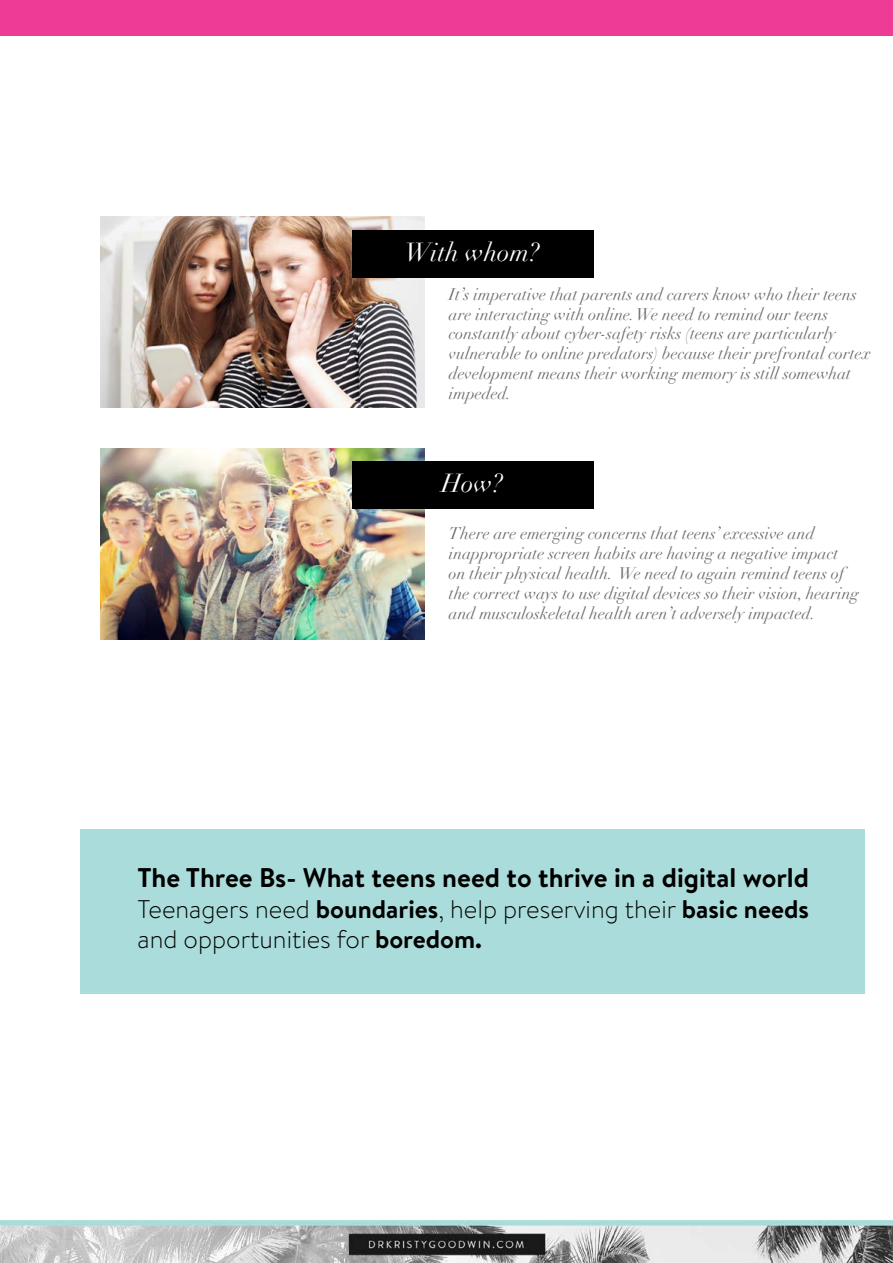
<style>
.page{position:relative;width:893px;height:1263px;background:#fff}
.page>*{position:absolute;margin:0;border:0;box-sizing:border-box;transform-origin:0 0}
.t1{font:700 27px "Brandon Text";color:#000}
.t2{font:300 25.5px/30.6px "Brandon Text";color:#000}
.t3{font:italic 25.5px "Didot";color:#fff}
.t4{font:italic 16.5px/19.8px "Didot";color:#6e6e71}
.s1{font-weight:700}
</style>
<div class="page">
<img style="left:0;top:1220px;width:893px;height:43px">
<img style="left:101px;top:217px;width:323px;height:191px">
<img style="left:101px;top:448px;width:323px;height:191px">
<div style="left:353px;top:230px;width:241px;height:48px;background:#000"></div>
<div style="left:353px;top:462px;width:241px;height:47px;background:#000"></div>
<div style="left:80px;top:829px;width:785px;height:164px;background:#aadcdb"></div>
<div style="left:0;top:0;width:893px;height:36px;background:#ee3b95"></div>
<h2 class="t3" style="left:405px;top:236px;width:136px">With whom?</h2>
<p class="t4" style="left:449px;top:284px;width:423px">It’s imperative that parents and carers know who their teens are interacting with online. We need to remind our teens constantly about cyber-safety risks (teens are particularly vulnerable to online predators) because their prefrontal cortex development means their working memory is still somewhat impeded.</p>
<h2 class="t3" style="left:441px;top:468px;width:63px">How?</h2>
<p class="t4" style="left:449px;top:524px;width:412px">There are emerging concerns that teens’ excessive and inappropriate screen habits are having a negative impact on their physical health. We need to again remind teens of the correct ways to use digital devices so their vision, hearing and musculoskeletal health aren’t adversely impacted.</p>
<h1 class="t1" style="left:137px;top:859px;width:673px">The Three Bs- What teens need to thrive in a digital world</h1>
<h2 class="t2" style="left:137px;top:892px;width:673px">Teenagers need <span class="s1">boundaries</span>, help preserving their <span class="s1">basic needs </span>and opportunities for <span class="s1">boredom.</span></h2>
</div>
